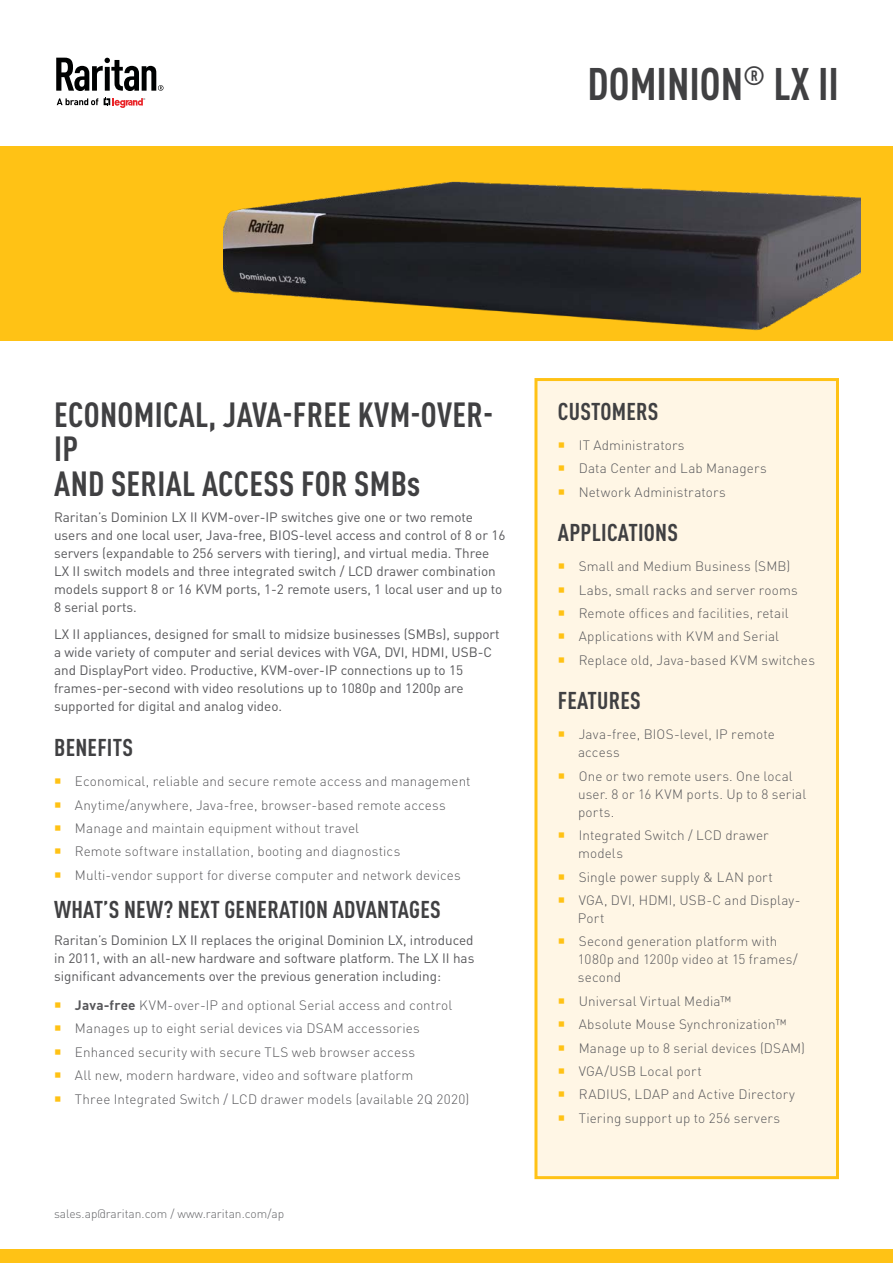
<style>
.page{position:relative;width:893px;height:1263px;background:#fff}
.page>*{position:absolute;margin:0;border:0;box-sizing:border-box;transform-origin:0 0}
.t1{font:700 condensed 45px "DIN Pro";color:#404042}
.t2{font:700 condensed 34.5px/34.5px "DIN Pro";letter-spacing:.01em;color:#404042}
.t3{font:700 condensed 24px "DIN Pro";letter-spacing:.01em;color:#404042}
.t4{font:300 13.5px/23.4px "DIN Pro";letter-spacing:.01em;color:#58585b}
.t5{font:13.5px/18px "DIN Pro";color:#58585b}
.t6{font:300 12px "DIN Pro";color:#636467}
.s1{font-weight:700}
</style>
<div class="page">
<div style="left:0;top:146px;width:893px;height:194px;background:#ffc215"></div>
<div style="left:0;top:1249px;width:893px;height:14px;background:#ffc215"></div>
<div style="left:536px;top:379px;width:301px;height:799px;background:#fff6e5"></div>
<div style="left:534px;top:378px;width:305px;height:801px;border:3px solid #ffc215"></div>
<svg style="left:104px;top:98px;width:41px;height:10px"></svg>
<svg style="left:57px;top:98px;width:41px;height:7px"></svg>
<svg style="left:56px;top:58px;width:107px;height:33px"></svg>
<img style="left:224px;top:181px;width:637px;height:160px">
<h1 class="t1" style="left:588px;top:57px;width:253px">DOMINION<sup>®</sup> LX II</h1>
<h2 class="t2" style="left:54px;top:397px;width:441px">ECONOMICAL, JAVA-FREE KVM-OVER-<br>IP<br>AND SERIAL ACCESS FOR SMBs</h2>
<p class="t5" style="left:54px;top:508px;width:453px">Raritan’s Dominion LX II KVM-over-IP switches give one or two remote users and one local user, Java-free, BIOS-level access and control of 8 or 16 servers (expandable to 256 servers with tiering), and virtual media. Three LX II switch models and three integrated switch / LCD drawer combination models support 8 or 16 KVM ports, 1-2 remote users, 1 local user and up to 8 serial ports.</p>
<p class="t5" style="left:54px;top:625px;width:447px">LX II appliances, designed for small to midsize businesses (SMBs), support a wide variety of computer and serial devices with VGA, DVI, HDMI, USB-C and DisplayPort video. Productive, KVM-over-IP connections up to 15 frames-per-second with video resolutions up to 1080p and 1200p are supported for digital and analog video.</p>
<h3 class="t3" style="left:54px;top:733px;width:80px">BENEFITS</h3>
<p class="t4" style="left:75px;top:769px;width:397px">Economical, reliable and secure remote access and management Anytime/anywhere, Java-free, browser-based remote access Manage and maintain equipment without travel<br>Remote software installation, booting and diagnostics Multi-vendor support for diverse computer and network devices</p>
<h3 class="t3" style="left:54px;top:895px;width:388px">WHAT’S NEW? NEXT GENERATION ADVANTAGES</h3>
<p class="t5" style="left:54px;top:931px;width:422px;text-align:justify">Raritan’s Dominion LX II replaces the original Dominion LX, introduced in 2011, with an all-new hardware and software platform. The LX II has significant advancements over the previous generation including:</p>
<p class="t4" style="left:75px;top:993px;width:396px"><span class="s1">Java-free</span> KVM-over-IP and optional Serial access and control Manages up to eight serial devices via DSAM accessories Enhanced security with secure TLS web browser access<br>All new, modern hardware, video and software platform<br>Three Integrated Switch / LCD drawer models (available 2Q 2020)</p>
<p class="t6" style="left:54px;top:1206px;width:232px">sales.ap@raritan.com / www.raritan.com/ap</p>
<h3 class="t3" style="left:558px;top:396px;width:102px">CUSTOMERS</h3>
<p class="t4" style="left:579px;top:433px;width:190px">IT Administrators<br>Data Center and Lab Managers<br>Network Administrators</p>
<h3 class="t3" style="left:558px;top:518px;width:122px">APPLICATIONS</h3>
<p class="t4" style="left:579px;top:554px;width:238px">Small and Medium Business (SMB)<br>Labs, small racks and server rooms Remote offices and facilities, retail Applications with KVM and Serial Replace old, Java-based KVM switches</p>
<h3 class="t3" style="left:558px;top:686px;width:85px">FEATURES</h3>
<p class="t4" style="left:578px;top:725px;width:198px;line-height:18px">Java-free, BIOS-level, IP remote access</p>
<p class="t4" style="left:578px;top:766px;width:230px;line-height:18px">One or two remote users. One local user. 8 or 16 KVM ports. Up to 8 serial ports.</p>
<p class="t4" style="left:578px;top:826px;width:192px;line-height:18px">Integrated Switch / LCD drawer models</p>
<p class="t4" style="left:579px;top:864px;width:223px">Single power supply &amp; LAN port<br>VGA, DVI, HDMI, USB-C and Display-</p>
<p class="t4" style="left:578px;top:906px;width:201px">Port<br>Second generation platform with</p>
<p class="t4" style="left:578px;top:950px;width:221px;line-height:18px">1080p and 1200p video at 15 frames/ second</p>
<p class="t4" style="left:579px;top:988px;width:228px">Universal Virtual Media™<br>Absolute Mouse Synchronization™<br>Manage up to 8 serial devices (DSAM)<br>VGA/USB Local port<br>RADIUS, LDAP and Active Directory<br>Tiering support up to 256 servers</p>
</div>
